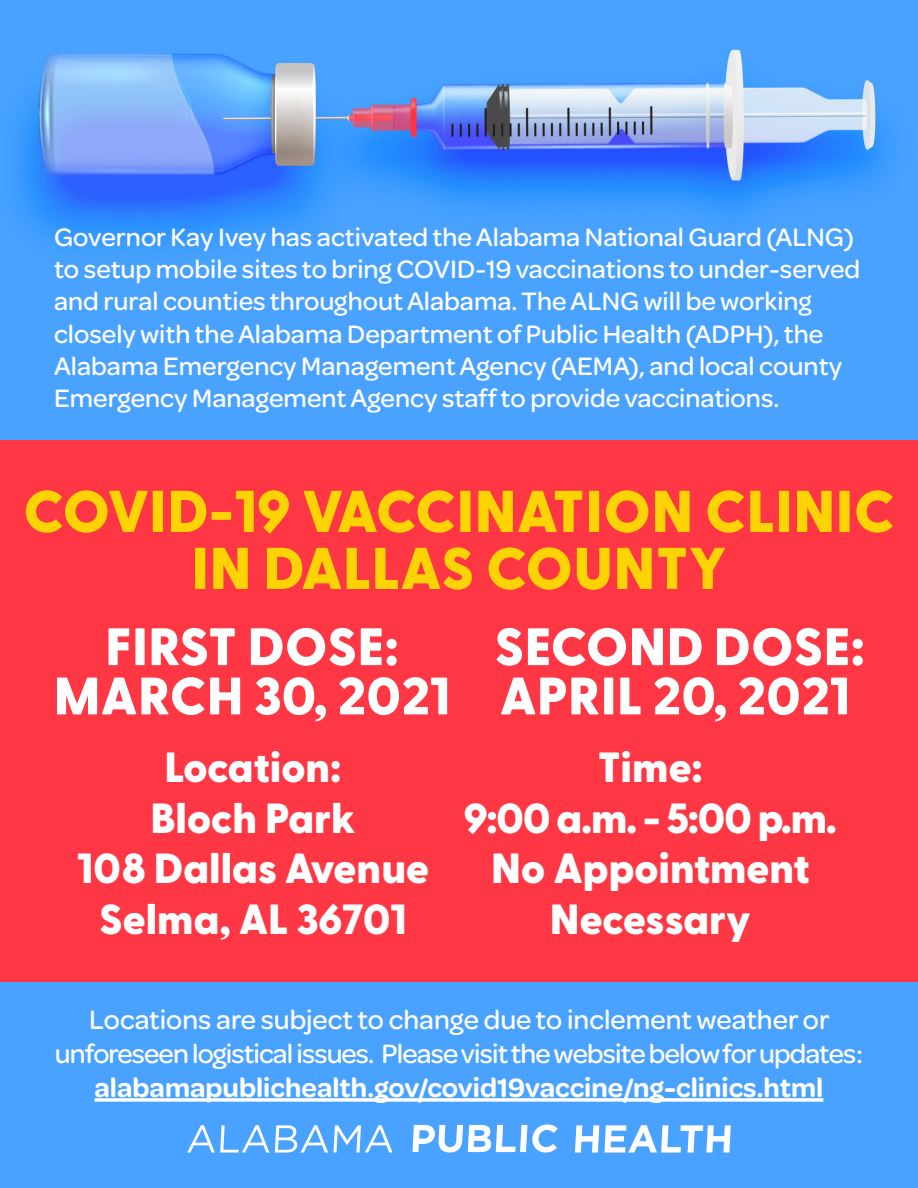
<style>
.page{position:relative;width:918px;height:1188px;background:#fff}
.page>*{position:absolute;margin:0;border:0;box-sizing:border-box;transform-origin:0 0}
.t1{font:800 58.8px/57px "Greycliff CF";letter-spacing:.01em;color:#fed304;text-align:center}
.t2{font:800 52.65px "Greycliff CF";letter-spacing:.005em;color:#fff}
.t3{font:800 42.15px/50.6px "Greycliff CF";color:#fff;text-align:center}
.t4{font:500 28.35px/34px "Omnes";letter-spacing:-.03em;color:#fff;text-align:center}
.t5{font:500 26.85px/32.2px "Omnes";color:#fff}
.s1{font-weight:600}
</style>
<div class="page">
<img style="left:0;top:0;width:918px;height:1188px">
<svg style="left:95px;top:1098px;width:728px;height:4px"></svg>
<svg style="left:187px;top:1125px;width:82px;height:28px"></svg>
<svg style="left:275px;top:1125px;width:53px;height:28px"></svg>
<svg style="left:334px;top:1125px;width:59px;height:28px"></svg>
<svg style="left:412px;top:1124px;width:146px;height:29px"></svg>
<svg style="left:575px;top:1125px;width:156px;height:28px"></svg>
<div style="left:0;top:441px;width:918px;height:541px;background:#ff3643"></div>
<p class="t5" style="left:54px;top:219px;width:808px">Governor Kay Ivey has activated the Alabama National Guard (ALNG) to setup mobile sites to bring COVID-19 vaccinations to under-served and rural counties throughout Alabama. The ALNG will be working closely with the Alabama Department of Public Health (ADPH), the Alabama Emergency Management Agency (AEMA), and local county Emergency Management Agency staff to provide vaccinations.</p>
<p class="t1" style="left:23px;top:485px;width:873px">COVID-19 VACCINATION CLINIC<br>IN DALLAS COUNTY</p>
<p class="t2" style="left:105px;top:614px;width:295px">FIRST DOSE:</p>
<p class="t2" style="left:54px;top:664px;width:398px">MARCH 30, 2021</p>
<p class="t2" style="left:495px;top:614px;width:372px">SECOND DOSE:</p>
<p class="t2" style="left:500px;top:664px;width:352px">APRIL 20, 2021</p>
<p class="t3" style="left:164px;top:744px;width:178px">Location:</p>
<p class="t3" style="left:150px;top:794px;width:207px">Bloch Park</p>
<p class="t3" style="left:77px;top:845px;width:354px">108 Dallas Avenue</p>
<p class="t3" style="left:99px;top:895px;width:309px">Selma, AL 36701</p>
<p class="t3" style="left:598px;top:744px;width:107px">Time:</p>
<p class="t3" style="left:464px;top:794px;width:375px">9:00 a.m. - 5:00 p.m.</p>
<p class="t3" style="left:491px;top:845px;width:320px">No Appointment<br>Necessary</p>
<p class="t4" style="left:55px;top:1001px;width:810px">Locations are subject to change due to inclement weather or unforeseen logistical issues. Please visit the website below for updates: <span class="s1">alabamapublichealth.gov/covid19vaccine/ng-clinics.html</span></p>
</div>
